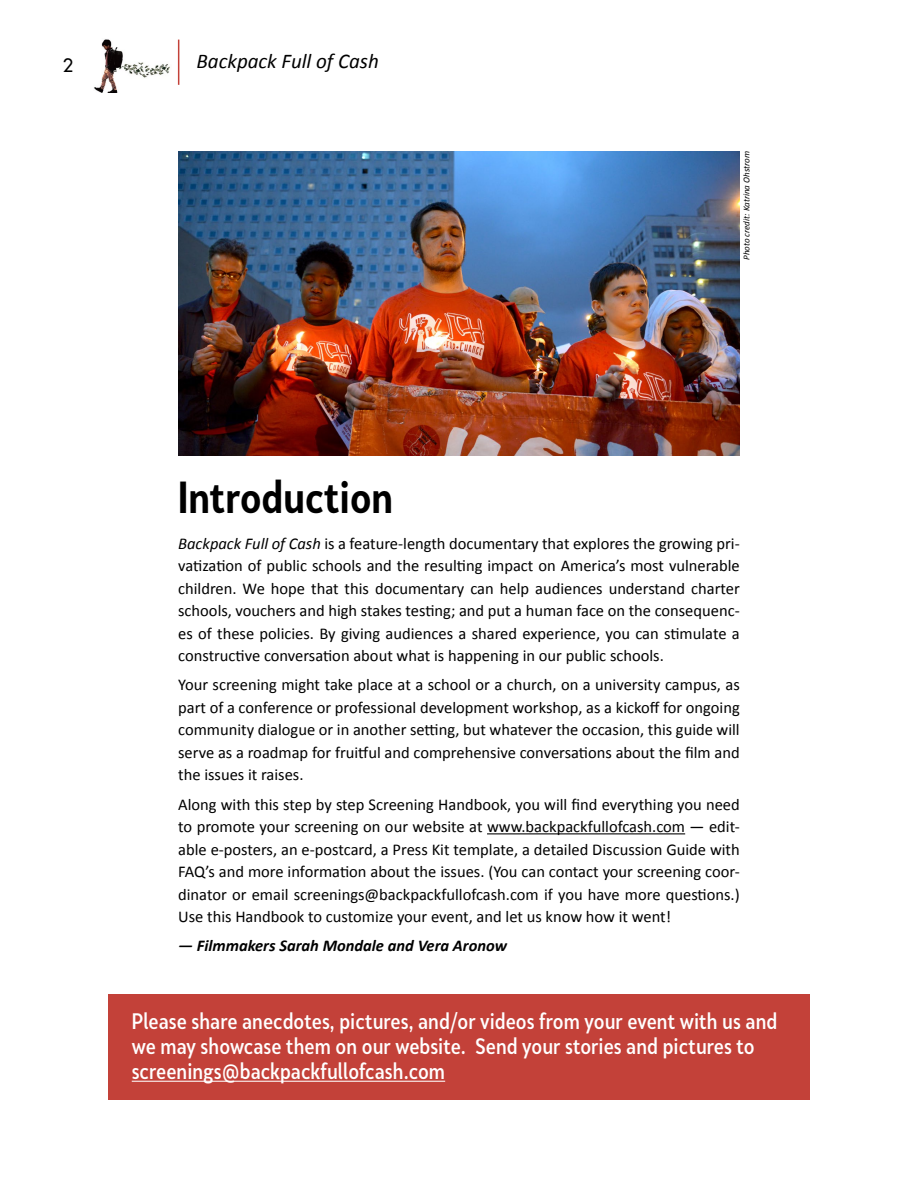
<style>
.page{position:relative;width:918px;height:1188px;background:#fff}
.page>*{position:absolute;margin:0;border:0;box-sizing:border-box;transform-origin:0 0}
.t1{font:700 42px "Skola Sans Cn";color:#000}
.t2{font:500 21px/25.2px "Skola Sans Cn";color:#fff}
.t3{font:italic 21px "Calibri";color:#000}
.t4{font:18px "Futura";color:#000}
.t5{font:16.5px/22.5px "Calibri";color:#000;text-align:justify}
.t6{font:italic 700 16.5px "Calibri";color:#000}
.t7{font:italic 9px "Calibri";color:#000}
.s1{font-style:italic}
</style>
<div class="page">
<img style="left:94px;top:39px;width:76px;height:54px">
<hr style="left:178px;top:40px;width:1px;height:45px;background:#c34139">
<div style="left:108px;top:994px;width:702px;height:105px;background:#c34139"></div>
<hr style="left:487px;top:833px;width:198px;height:1px;background:#000">
<hr style="left:132px;top:1081px;width:313px;height:1px;background:#fff">
<img style="left:178px;top:151px;width:562px;height:305px">
<p class="t4" style="left:63px;top:54px;width:12px">2</p>
<p class="t3" style="left:196px;top:48px;width:184px">Backpack Full of Cash</p>
<p class="t7" style="left:741px;top:260px;width:111px;rotate:-90deg">Photo credit: Katrina Ohstrom</p>
<h1 class="t1" style="left:178px;top:471px;width:217px">Introduction</h1>
<p class="t5" style="left:178px;top:531px;width:563px"><span class="s1">Backpack Full of Cash</span> is a feature-length documentary that explores the growing pri&shy;vatization of public schools and the resulting impact on America’s most vulnerable children. We hope that this documentary can help audiences understand charter schools, vouchers and high stakes testing; and put a human face on the consequenc&shy;es of these policies. By giving audiences a shared experience, you can stimulate a constructive conversation about what is happening in our public schools.</p>
<p class="t5" style="left:178px;top:673px;width:563px">Your screening might take place at a school or a church, on a university campus, as part of a conference or professional development workshop, as a kickoff for ongoing community dialogue or in another setting, but whatever the occasion, this guide will serve as a roadmap for fruitful and comprehensive conversations about the film and the issues it raises.</p>
<p class="t5" style="left:178px;top:792px;width:563px">Along with this step by step Screening Handbook, you will find everything you need to promote your screening on our website at www.backpackfullofcash.com — edit&shy;able e-posters, an e-postcard, a Press Kit template, a detailed Discussion Guide with FAQ’s and more information about the issues. (You can contact your screening coor&shy;dinator or email screenings@backpackfullofcash.com if you have more questions.)<br>Use this Handbook to customize your event, and let us know how it went!</p>
<p class="t6" style="left:178px;top:936px;width:330px">— Filmmakers Sarah Mondale and Vera Aronow</p>
<p class="t2" style="left:132px;top:1008px;width:647px">Please share anecdotes, pictures, and/or videos from your event with us and we may showcase them on our website. Send your stories and pictures to screenings@backpackfullofcash.com</p>
</div>
